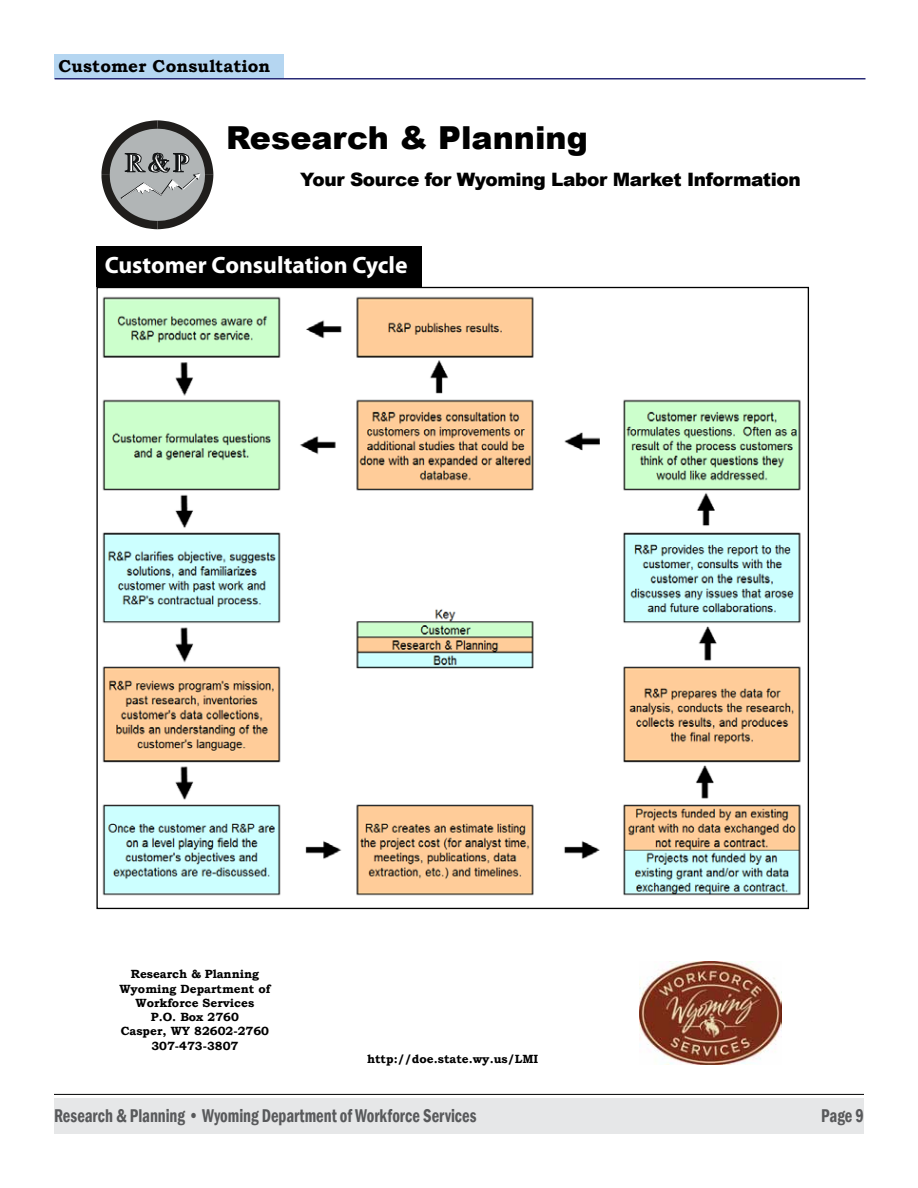
<style>
.page{position:relative;width:918px;height:1188px;background:#fff}
.page>*{position:absolute;margin:0;border:0;box-sizing:border-box;transform-origin:0 0}
.t1{font:900 31.65px "Arial";color:#000}
.t2{font:700 23.7px "Myriad Pro";color:#fff}
.t3{font:600 condensed 18.9px "Franklin Gothic";color:#58595b;scale:.87 1}
.t4{font:900 18.45px "Arial";letter-spacing:-.02em;color:#000}
.t5{font:700 17.25px "Bookman Old Style";letter-spacing:.01em;color:#000}
.t6{font:700 11.85px/14.2px "Bookman Old Style";color:#000;text-align:center}
</style>
<div class="page">
<div style="left:54px;top:1098px;width:810px;height:36px;background:#e6e7e8"></div>
<hr style="left:54px;top:1094px;width:810px;height:1px;background:#000">
<div style="left:54px;top:54px;width:230px;height:25px;background:#b5d6f1"></div>
<hr style="left:55px;top:78px;width:810px;height:2px;background:#292b76">
<img style="left:102px;top:296px;width:699px;height:600px">
<img style="left:640px;top:961px;width:142px;height:104px">
<svg style="left:101px;top:120px;width:112px;height:109px"></svg>
<div style="left:97px;top:247px;width:325px;height:40px;background:#000"></div>
<h3 class="t5" style="left:58px;top:54px;width:213px">Customer Consultation</h3>
<h1 class="t1" style="left:226px;top:115px;width:363px">Research &amp; Planning</h1>
<h3 class="t4" style="left:300px;top:166px;width:502px">Your Source for Wyoming Labor Market Information</h3>
<h2 class="t2" style="left:105px;top:249px;width:304px">Customer Consultation Cycle</h2>
<p class="t6" style="left:119px;top:967px;width:152px">Research &amp; Planning<br>Wyoming Department of<br>Workforce Services<br>P.O. Box 2760<br>Casper, WY 82602-2760<br>307-473-3807</p>
<p class="t6" style="left:367px;top:1051px;width:173px">http://doe.state.wy.us/LMI</p>
<h3 class="t3" style="left:54px;top:1103px;width:487px">Research &amp; Planning • Wyoming Department of Workforce Services</h3>
<h3 class="t3" style="left:821px;top:1103px;width:51px">Page 9</h3>
</div>
